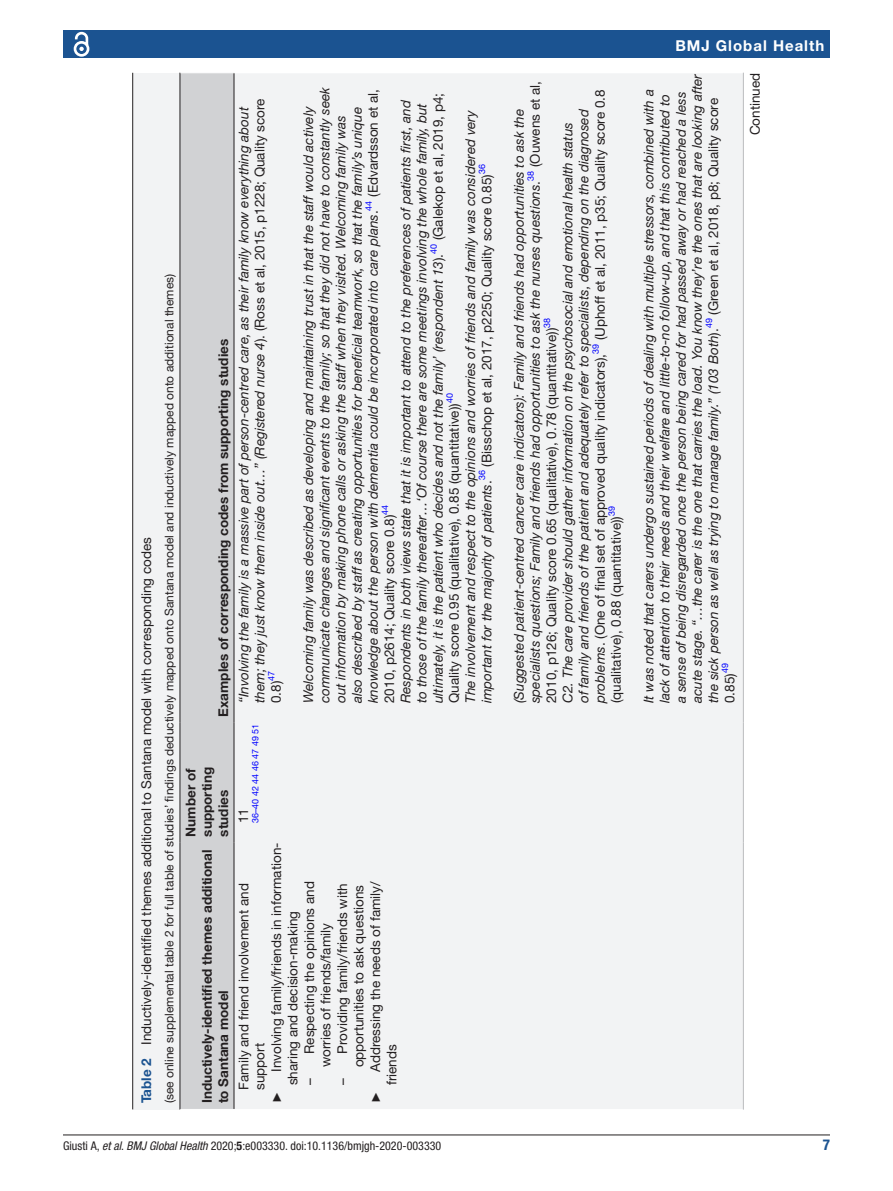
<style>
.page{position:relative;width:893px;height:1191px;background:#fff}
.page>*{position:absolute;margin:0;border:0;box-sizing:border-box;transform-origin:0 0}
.t1{font:700 15px "Helvetica Neue LT Std";letter-spacing:.065em;color:#fff}
.t2{font:700 condensed 15px "Helvetica Neue LT Std";color:#1b5391}
.t3{font:italic 13.5px/16.2px "Helvetica Neue LT Std";letter-spacing:-.005em;color:#231f20}
.t4{font:13.5px/16.5px "Helvetica Neue LT Std";color:#231f20}
.t5{font:700 13.5px/16.2px "Helvetica Neue LT Std";color:#231f20}
.t6{font:12px "Helvetica Neue LT Std";color:#231f20}
.t7{font:condensed 12px "Helvetica Neue LT Std";color:#231f20}
.t8{font:12px "Arial";color:#231f20}
.t9{font:9px "Helvetica Neue LT Std";color:#00f}
.s1{font-weight:700;color:#1b5391}
.s2{font-style:normal}
.s3{font-style:italic}
.s4{font-weight:700}
</style>
<div class="page">
<hr style="left:63px;top:1134px;width:767px;height:1px;background:#231f20">
<div style="left:63px;top:31px;width:767px;height:27px;background:#1b5391"></div>
<svg style="left:73px;top:31px;width:17px;height:26px"></svg>
<div style="left:133px;top:73px;width:611px;height:1036px;background:#f2f3f4"></div>
<hr style="left:132px;top:73px;width:1px;height:1036px;background:#231f20">
<div style="left:181px;top:73px;width:53px;height:1036px;background:#d1d2d4"></div>
<hr style="left:180px;top:842px;width:1px;height:267px;background:#231f20">
<hr style="left:234px;top:842px;width:1px;height:267px;background:#231f20">
<hr style="left:180px;top:722px;width:1px;height:120px;background:#231f20">
<hr style="left:234px;top:722px;width:1px;height:120px;background:#231f20">
<hr style="left:180px;top:73px;width:1px;height:649px;background:#231f20">
<hr style="left:234px;top:73px;width:1px;height:649px;background:#231f20">
<hr style="left:743px;top:842px;width:1px;height:267px;background:#bcbdc0">
<hr style="left:743px;top:722px;width:1px;height:120px;background:#bcbdc0">
<hr style="left:743px;top:73px;width:1px;height:649px;background:#bcbdc0">
<p class="t4" style="left:138px;top:1103px;width:568px;rotate:-90deg"><span class="s1">Table 2</span> Inductively-identified themes additional to Santana model with corresponding codes</p>
<p class="t6" style="left:162px;top:1103px;width:831px;rotate:-90deg">(see online supplemental table 2 for full table of studies’ findings deductively mapped onto Santana model and inductively mapped onto additional themes)</p>
<p class="t3" style="left:235px;top:703px;width:606px;rotate:-90deg">“Involving the family is a massive part of person-centred care, as their family know everything about them; they just know them inside out…” (Registered nurse 4<span class="s2">). (Ross et al, 2015, p1228; Quality score<br>0.8)</span></p>
<p class="t5" style="left:215px;top:716px;width:379px;rotate:-90deg">Examples of corresponding codes from supporting studies</p>
<p class="t9" style="left:266px;top:680px;width:11px;rotate:-90deg">47</p>
<p class="t5" style="left:182px;top:836px;width:71px;rotate:-90deg">Number of supporting studies</p>
<p class="t9" style="left:250px;top:823px;width:101px;rotate:-90deg">36–40 42 44 46 47 49 51</p>
<p class="t4" style="left:235px;top:823px;width:17px;rotate:-90deg">11</p>
<p class="t3" style="left:397px;top:703px;width:611px;rotate:-90deg">Respondents in both views state that it is important to attend to the preferences of patients first, and to those of the family thereafter…‘Of course there are some meetings involving the whole family, but ultimately, it is the patient who decides and not the family’ (respondent 13<span class="s2">).</span><sup>40</sup> <span class="s2">(Galekop et al, 2019, p4; Quality score 0.95 (qualitative), 0.85 (quantitative))</span><sup>40<br></sup>The involvement and respect to the opinions and worries of friends and family was considered very important for the majority of patients<span class="s2">.</span><sup>36</sup> <span class="s2">(Bisschop et al, 2017, p2250; Quality score 0.85)</span><sup>36</sup></p>
<p class="t3" style="left:511px;top:703px;width:623px;rotate:-90deg">(Suggested patient-centred cancer care indicators): Family and friends had opportunities to ask the specialists questions; Family and friends had opportunities to ask the nurses questions<span class="s2">.</span><sup>38</sup> <span class="s2">(Ouwens et al, 2010, p126; Quality score 0.65 (qualitative), 0.78 (quantitative))</span><sup>38<br></sup>C2. The care provider should gather information on the psychosocial and emotional health status<br>of family and friends of the patient and adequately refer to specialists, depending on the diagnosed problems<span class="s2">. (One of final set of approved quality indicators),</span></p>
<p class="t3" style="left:300px;top:703px;width:617px;rotate:-90deg">Welcoming family was described as developing and maintaining trust in that the staff would actively communicate changes and significant events to the family; so that they did not have to constantly seek out information by making phone calls or asking the staff when they visited. Welcoming family was<br>also described by staff as creating opportunities for beneficial teamwork, so that the family’s unique knowledge about the person with dementia could be incorporated into care plans<span class="s2">.</span></p>
<p class="t4" style="left:591px;top:340px;width:252px;rotate:-90deg">(Uphoff et al, 2011, p35; Quality score 0.8</p>
<p class="t4" style="left:365px;top:197px;width:109px;rotate:-90deg">(Edvardsson et al,</p>
<p class="t9" style="left:363px;top:211px;width:11px;rotate:-90deg">44</p>
<p class="t9" style="left:590px;top:354px;width:11px;rotate:-90deg">39</p>
<p class="t9" style="left:379px;top:515px;width:11px;rotate:-90deg">44</p>
<p class="t4" style="left:608px;top:703px;width:198px;rotate:-90deg">(qualitative), 0.88 (quantitative))<sup>39</sup></p>
<p class="t4" style="left:381px;top:703px;width:190px;rotate:-90deg">2010, p2614; Quality score 0.8)</p>
<p class="t5" style="left:199px;top:1103px;width:255px;rotate:-90deg">Inductively-identified themes additional to Santana model</p>
<p class="t4" style="left:268px;top:1085px;width:244px;text-indent:14px;rotate:-90deg">Involving family/friends in information&shy;sharing and decision-making</p>
<p class="t4" style="left:367px;top:1085px;width:206px;text-indent:14px;rotate:-90deg">Addressing the needs of family/ friends</p>
<p class="t4" style="left:301px;top:1067px;width:188px;text-indent:-18px;rotate:-90deg">– Respecting the opinions and worries of friends/family</p>
<p class="t4" style="left:334px;top:1085px;width:203px;text-align:right;rotate:-90deg">– Providing family/friends with opportunities to ask questions</p>
<p class="t4" style="left:235px;top:1090px;width:208px;rotate:-90deg">Family and friend involvement and support</p>
<p class="t8" style="left:269px;top:1103px;width:13px;rotate:-90deg">►</p>
<p class="t8" style="left:368px;top:1103px;width:13px;rotate:-90deg">►</p>
<p class="t1" style="left:675px;top:36px;width:150px">BMJ Global Health</p>
<p class="t3" style="left:640px;top:703px;width:631px;rotate:-90deg">It was noted that carers undergo sustained periods of dealing with multiple stressors, combined with a lack of attention to their needs and their welfare and little-to-no follow-up, and that this contributed to<br>a sense of being disregarded once the person being cared for had passed away or had reached a less acute stage. “…the carer is the one that carries the load. You know they’re the ones that are looking after the sick person as well as trying to manage family.” (103 Both<span class="s2">).</span><sup>49</sup> <span class="s2">(Green et al, 2018, p8; Quality score 0.85)</span><sup>49</sup></p>
<p class="t4" style="left:746px;top:135px;width:64px;rotate:-90deg">Continued</p>
<p class="t7" style="left:63px;top:1138px;width:380px">Giusti A, <span class="s3">et al</span>. <span class="s3">BMJ Global Health</span> 2020;<span class="s4">5</span>:e003330. doi:10.1136/bmjgh-2020-003330</p>
<p class="t2" style="left:823px;top:1135px;width:9px">7</p>
</div>
